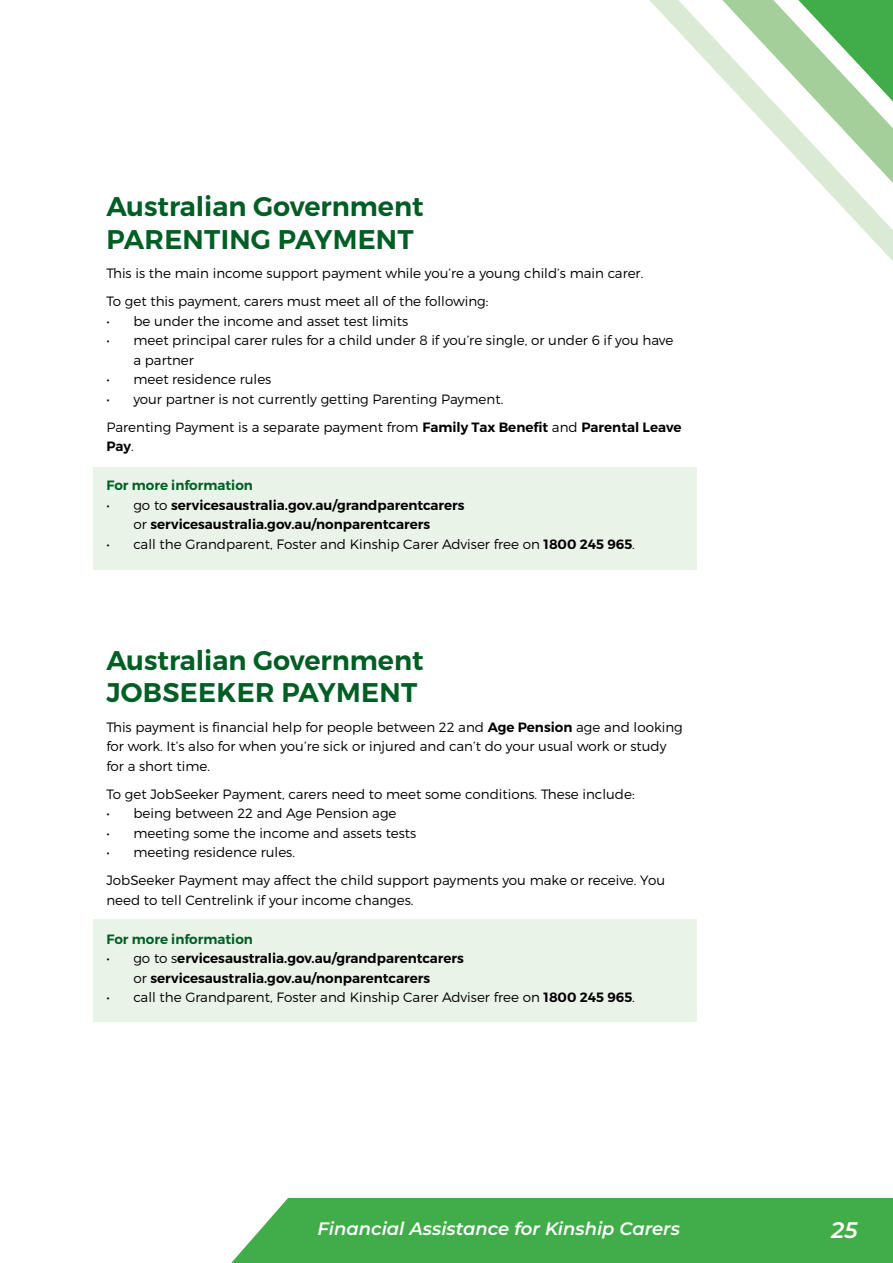
<style>
.page{position:relative;width:893px;height:1263px;background:#fff}
.page>*{position:absolute;margin:0;border:0;box-sizing:border-box;transform-origin:0 0}
.t1{font:600 27px/32.4px "Montserrat";color:#005e24}
.t2{font:italic 600 22.5px "Montserrat";color:#fff}
.t3{font:italic 600 18px "Montserrat";color:#fff}
.t4{font:300 13.5px/28px "Montserrat";color:#000}
.t5{font:600 13.5px/19.5px "Montserrat";color:#000;text-align:center}
.t6{font:600 13.5px "Montserrat";color:#005e24}
.s1{font-style:inherit}
.s2{font-weight:600}
.s3{font-weight:300}
</style>
<div class="page">
<svg style="left:649px;top:0;width:244px;height:261px"></svg>
<div style="left:231px;top:1198px;width:662px;height:65px;background:#41ad49"></div>
<div style="left:93px;top:468px;width:603px;height:102px;background:#eaf3e7"></div>
<div style="left:93px;top:920px;width:603px;height:102px;background:#eaf3e7"></div>
<h1 class="t1" style="left:106px;top:191px;width:319px">Australian <span class="s1">G</span>overnment<br>PARENTING PAYMENT</h1>
<p class="t4" style="left:106px;top:259px;width:538px">This is the main income support payment while you’re a young child’s main carer.<br>To get this payment, carers must meet all of the following:</p>
<p class="t4" style="left:106px;top:307px;width:303px">• be under the income and asset test limits</p>
<p class="t4" style="left:133px;top:331px;width:541px;line-height:19.5px;text-indent:-27px">• meet principal carer rules for a child under 8 if you’re single, or under 6 if you have a partner</p>
<p class="t4" style="left:106px;top:365px;width:167px">• meet residence rules</p>
<p class="t4" style="left:106px;top:385px;width:576px">• your partner is not currently getting Parenting Payment.<br>Parenting Payment is a separate payment from <span class="s2">Family Tax Benefit</span> and <span class="s2">Parental Leave</span></p>
<p class="t5" style="left:106px;top:437px;width:29px">Pay<span class="s3">.</span></p>
<p class="t6" style="left:106px;top:477px;width:148px">For more information</p>
<p class="t5" style="left:106px;top:495px;width:360px"><span class="s3">• go to</span> servicesaustralia.gov.au/grandparentcarers <span class="s3">or</span> servicesaustralia.gov.au/nonparentcarers</p>
<p class="t4" style="left:106px;top:530px;width:530px">• call the Grandparent, Foster and Kinship Carer Adviser free on <span class="s2">1800 245 965</span>.</p>
<h1 class="t1" style="left:106px;top:644px;width:319px">Australian <span class="s1">G</span>overnment<br>JOBSEEKER PAYMENT</h1>
<p class="t4" style="left:106px;top:717px;width:578px;line-height:19.5px">This payment is financial help for people between 22 and <span class="s2">Age Pension</span> age and looking for work. It’s also for when you’re sick or injured and can’t do your usual work or study for a short time.</p>
<p class="t4" style="left:106px;top:780px;width:530px">To get JobSeeker Payment, carers need to meet some conditions. These include:</p>
<p class="t4" style="left:106px;top:799px;width:292px">• being between 22 and Age Pension age</p>
<p class="t4" style="left:106px;top:819px;width:311px">• meeting some the income and assets tests</p>
<p class="t4" style="left:106px;top:838px;width:560px">• meeting residence rules.<br>JobSeeker Payment may affect the child support payments you make or receive. You</p>
<p class="t4" style="left:106px;top:886px;width:309px">need to tell Centrelink if your income changes.</p>
<p class="t6" style="left:106px;top:930px;width:148px">For more information</p>
<p class="t5" style="left:106px;top:949px;width:359px"><span class="s3">• go to s</span>ervicesaustralia.gov.au/grandparentcarers <span class="s3">or</span> servicesaustralia.gov.au/nonparentcarers</p>
<p class="t4" style="left:106px;top:983px;width:530px">• call the Grandparent, Foster and Kinship Carer Adviser free on <span class="s2">1800 245 965</span>.</p>
<h3 class="t3" style="left:318px;top:1216px;width:364px">Financial Assistance for Kinship Carers</h3>
<h2 class="t2" style="left:831px;top:1214px;width:28px">25</h2>
</div>
